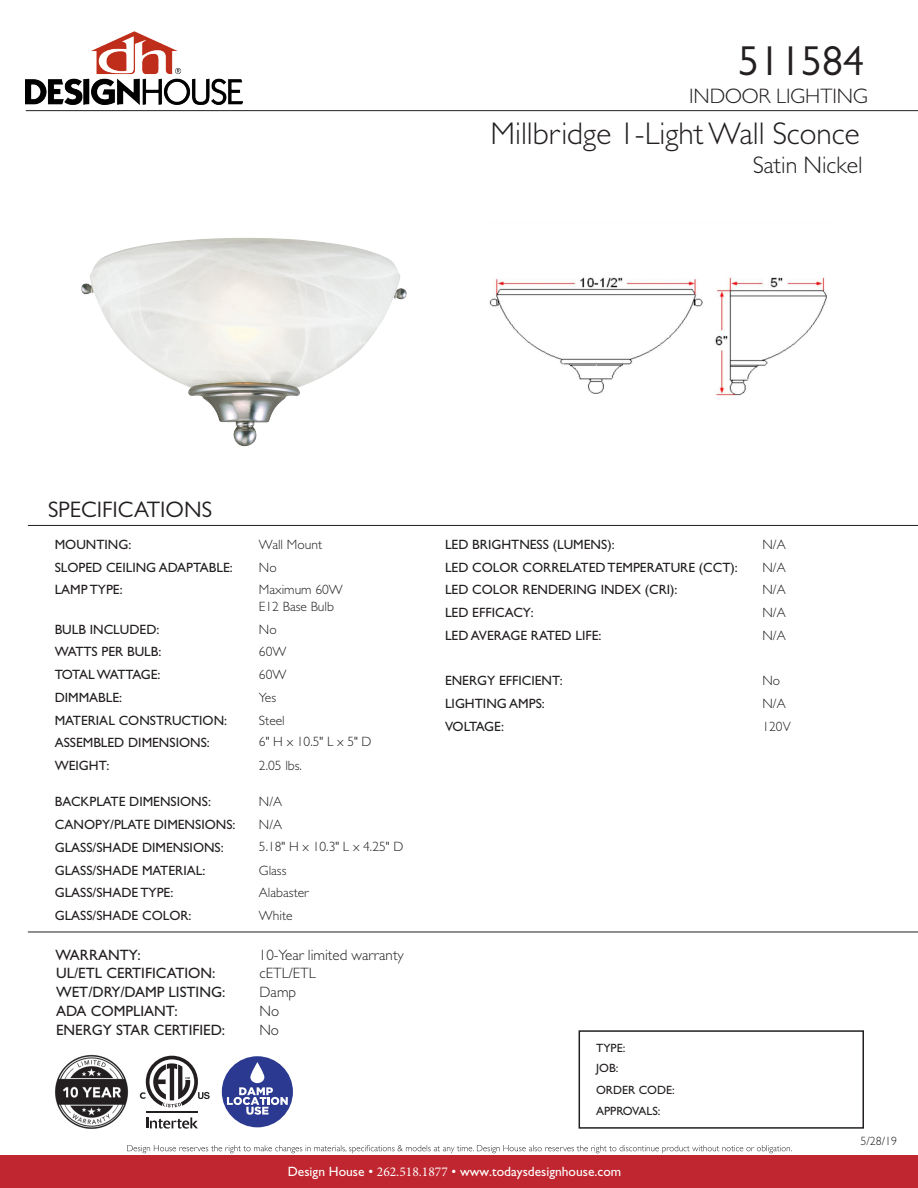
<style>
.page{position:relative;width:918px;height:1188px;background:#fff}
.page>*{position:absolute;margin:0;border:0;box-sizing:border-box;transform-origin:0 0}
.t1{font:42px "Gill Sans";color:#231f20}
.t2{font:300 31.5px "Gill Sans";color:#231f20}
.t3{font:300 24px "Gill Sans";color:#231f20}
.t4{font:22.5px "Gill Sans";color:#231f20}
.t5{font:300 21px "Gill Sans";color:#231f20}
.t6{font:15px/18.9px "Gill Sans Std";color:#231f20}
.t7{font:300 15px/18.9px "Gill Sans Std";color:#231f20}
.t8{font:13.5px/22.6px "Gill Sans Std";color:#231f20}
.t9{font:300 13.5px/22.6px "Gill Sans Std";color:#231f20}
.t10{font:13.5px "Gill Sans Std";color:#fff}
.t11{font:13.5px "Gill Sans Std";letter-spacing:-.04em;color:#231f20}
.t12{font:12px/19.5px "Gill Sans Std";color:#231f20}
.t13{font:300 12px "Gill Sans";color:#231f20}
.s1{font-family:"Minion Pro"}
</style>
<div class="page">
<div style="left:0;top:1156px;width:918px;height:32px;background:#c0262f"></div>
<img style="left:26px;top:32px;width:217px;height:73px">
<svg style="left:127px;top:1145px;width:665px;height:8px"></svg>
<div style="left:579px;top:1030px;width:285px;height:99px;border:2px solid #231f20"></div>
<hr style="left:26px;top:110px;width:892px;height:1px;background:#231f20">
<hr style="left:28px;top:525px;width:890px;height:1px;background:#231f20">
<img style="left:55px;top:1055px;width:74px;height:74px">
<img style="left:81px;top:238px;width:326px;height:209px">
<img style="left:489px;top:276px;width:338px;height:121px">
<hr style="left:28px;top:932px;width:890px;height:1px;background:#231f20">
<div style="left:222px;top:1056px;width:71px;height:71px;background:#2b3990;border-radius:50%"></div>
<svg style="left:227px;top:1087px;width:61px;height:28px"></svg>
<svg style="left:250px;top:1062px;width:14px;height:21px"></svg>
<svg style="left:146px;top:1117px;width:52px;height:12px"></svg>
<hr style="left:146px;top:1112px;width:52px;height:1px;background:#231f20">
<svg style="left:140px;top:1056px;width:70px;height:51px"></svg>
<h1 class="t1" style="left:738px;top:37px;width:127px">511584</h1>
<h3 class="t5" style="left:689px;top:83px;width:180px">INDOOR LIGHTING</h3>
<h2 class="t2" style="left:490px;top:114px;width:371px">Millbridge 1-Light Wall Sconce</h2>
<h3 class="t3" style="left:753px;top:151px;width:111px">Satin Nickel</h3>
<h3 class="t4" style="left:48px;top:497px;width:166px">SPECIFICATIONS</h3>
<p class="t8" style="left:55px;top:533px;width:78px">MOUNTING:</p>
<p class="t8" style="left:55px;top:556px;width:180px">SLOPED CEILING ADAPTABLE:<br>LAMP TYPE:</p>
<p class="t8" style="left:55px;top:618px;width:174px">BULB INCLUDED:<br>WATTS PER BULB:<br>TOTAL WATTAGE:<br>DIMMABLE:<br>MATERIAL CONSTRUCTION:<br>ASSEMBLED DIMENSIONS:<br>WEIGHT:</p>
<p class="t8" style="left:55px;top:791px;width:182px">BACKPLATE DIMENSIONS:<br>CANOPY/PLATE DIMENSIONS:<br>GLASS/SHADE DIMENSIONS:<br>GLASS/SHADE MATERIAL:<br>GLASS/SHADE TYPE:<br>GLASS/SHADE COLOR:</p>
<p class="t6" style="left:56px;top:945px;width:172px">WARRANTY:<br>UL/ETL CERTIFICATION:<br>WET/DRY/DAMP LISTING:<br>ADA COMPLIANT:</p>
<p class="t9" style="left:259px;top:533px;width:65px">Wall Mount</p>
<p class="t9" style="left:259px;top:556px;width:85px">No<br>Maximum 60W</p>
<p class="t9" style="left:259px;top:595px;width:114px">E12 Base Bulb<br>No<br>60W<br>60W<br>Yes<br>Steel<br>6" H x 10.5" L x 5" D</p>
<p class="t9" style="left:259px;top:754px;width:44px">2.05 lbs.</p>
<p class="t9" style="left:259px;top:791px;width:146px;line-height:22.2px">N/A<br>N/A<br>5.18" H x 10.3" L x 4.25" D</p>
<p class="t9" style="left:259px;top:859px;width:51px">Glass<br>Alabaster<br>White</p>
<p class="t7" style="left:259px;top:945px;width:146px">10-Year limited warranty cETL/ETL<br>Damp<br>No</p>
<p class="t6" style="left:56px;top:1021px;width:171px">ENERGY STAR CERTIFIED:</p>
<p class="t7" style="left:259px;top:1021px;width:21px">No</p>
<p class="t8" style="left:445px;top:533px;width:171px">LED BRIGHTNESS (LUMENS):</p>
<p class="t9" style="left:762px;top:533px;width:25px">N/A</p>
<p class="t8" style="left:445px;top:556px;width:294px">LED COLOR CORRELATED TEMPERATURE (CCT):</p>
<p class="t9" style="left:762px;top:556px;width:25px">N/A</p>
<p class="t8" style="left:445px;top:579px;width:234px">LED COLOR RENDERING INDEX (CRI):</p>
<p class="t9" style="left:762px;top:579px;width:25px">N/A</p>
<p class="t8" style="left:445px;top:601px;width:90px">LED EFFICACY:</p>
<p class="t9" style="left:762px;top:601px;width:25px">N/A</p>
<p class="t8" style="left:445px;top:624px;width:158px">LED AVERAGE RATED LIFE:</p>
<p class="t9" style="left:762px;top:624px;width:25px">N/A</p>
<p class="t8" style="left:445px;top:669px;width:119px">ENERGY EFFICIENT:</p>
<p class="t9" style="left:762px;top:670px;width:19px">No</p>
<p class="t8" style="left:445px;top:692px;width:101px">LIGHTING AMPS:</p>
<p class="t9" style="left:762px;top:692px;width:25px">N/A</p>
<p class="t11" style="left:445px;top:718px;width:61px">VOLTAGE:</p>
<p class="t9" style="left:762px;top:715px;width:30px">120V</p>
<p class="t12" style="left:596px;top:1038px;width:31px">TYPE:<br>JOB:</p>
<p class="t12" style="left:596px;top:1080px;width:80px;line-height:21px">ORDER CODE:<br>APPROVALS:</p>
<p class="t13" style="left:861px;top:1134px;width:38px">5/28/19</p>
<p class="t10" style="left:288px;top:1164px;width:335px">Design House • <span class="s1">262.518.1877</span> • www.todaysdesignhouse.com</p>
</div>
